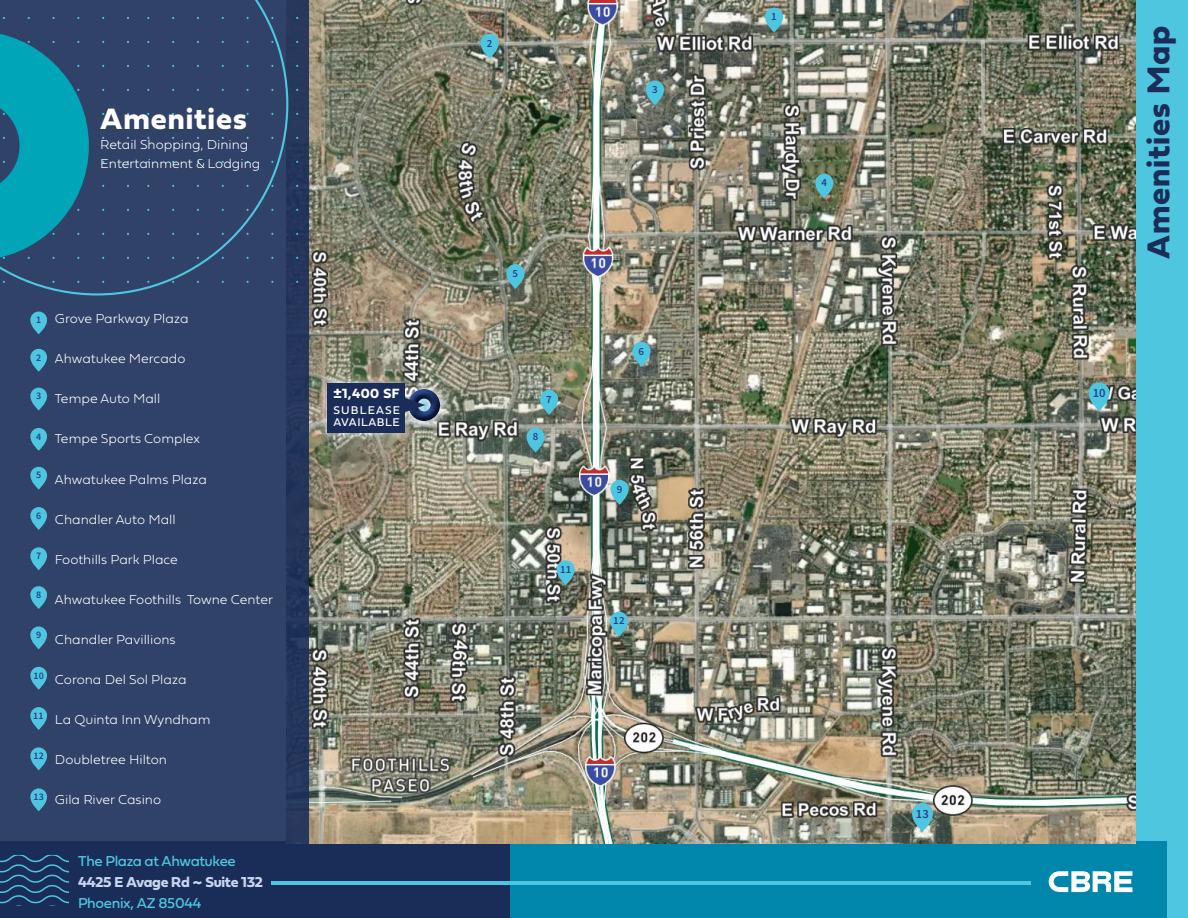
<style>
.page{position:relative;width:1188px;height:918px;background:#fff}
.page>*{position:absolute;margin:0;border:0;box-sizing:border-box;transform-origin:0 0}
.t1{font:33px "Fieldwork Geo Bold";letter-spacing:.025em;color:#1a2d59}
.t2{font:30.75px "Fieldwork Geo Bold";letter-spacing:.03em;color:#fff}
.t3{font:15px "Fieldwork Geo Regular";letter-spacing:-.025em;color:#4fc6e0}
.t4{font:15px "Fieldwork Geo Bold";letter-spacing:-.02em;color:#c7d6ee}
.t5{font:13.95px "Fieldwork Geo Bold";color:#fff}
.t6{font:100 13.5px/19.5px "Fieldwork Geo";color:#fff}
.t7{font:12.6px "Source Sans Variable";color:#25408f}
.t8{font:11.7px/11.6px "Fieldwork Geo Regular";letter-spacing:.05em;color:#fff}
.t9{font:10.95px "Source Sans Variable";color:#25408f}
.t10{font:10.05px "Source Sans Variable";color:#25408f}
</style>
<div class="page">
<div style="left:1124px;top:0;width:64px;height:918px;background:#4fc6e0"></div>
<div style="left:0;top:842px;width:1188px;height:76px;background:#1a2d59"></div>
<div style="left:510px;top:842px;width:678px;height:76px;background:#0087ab"></div>
<hr style="left:272px;top:881px;width:759px;height:3px;background:#4fc6e0">
<svg style="left:1048px;top:871px;width:85px;height:22px"></svg>
<svg style="left:0;top:855px;width:69px;height:51px"></svg>
<img style="left:309px;top:0;width:826px;height:843px">
<svg style="left:0;top:0;width:309px;height:855px;background:#2f4067"></svg>
<svg style="left:765px;top:8px;width:18px;height:24px"></svg>
<svg style="left:481px;top:34px;width:18px;height:25px"></svg>
<svg style="left:646px;top:80px;width:18px;height:25px"></svg>
<svg style="left:815px;top:174px;width:18px;height:24px"></svg>
<svg style="left:506px;top:264px;width:19px;height:25px"></svg>
<svg style="left:632px;top:342px;width:19px;height:25px"></svg>
<svg style="left:540px;top:390px;width:18px;height:25px"></svg>
<svg style="left:610px;top:480px;width:19px;height:25px"></svg>
<svg style="left:527px;top:428px;width:18px;height:24px"></svg>
<svg style="left:1089px;top:383px;width:21px;height:28px"></svg>
<svg style="left:557px;top:560px;width:18px;height:25px"></svg>
<svg style="left:610px;top:612px;width:18px;height:24px"></svg>
<svg style="left:912px;top:803px;width:21px;height:29px"></svg>
<div style="left:398px;top:379px;width:52px;height:52px;background:#fff;opacity:.75"></div>
<div style="left:401px;top:382px;width:42px;height:34px;background:#25408f;opacity:.75"></div>
<div style="left:405px;top:393px;width:42px;height:31px;background:#1a2d59;opacity:.75"></div>
<div style="left:1168px;top:756px;width:20px;height:162px;background:#4fc6e0"></div>
<svg style="left:30px;top:312px;width:17px;height:22px"></svg>
<svg style="left:30px;top:349px;width:17px;height:23px"></svg>
<svg style="left:30px;top:388px;width:17px;height:22px"></svg>
<svg style="left:30px;top:428px;width:17px;height:23px"></svg>
<svg style="left:30px;top:467px;width:17px;height:22px"></svg>
<svg style="left:30px;top:507px;width:17px;height:23px"></svg>
<svg style="left:30px;top:547px;width:17px;height:23px"></svg>
<svg style="left:30px;top:586px;width:17px;height:23px"></svg>
<svg style="left:30px;top:627px;width:17px;height:22px"></svg>
<svg style="left:30px;top:667px;width:17px;height:23px"></svg>
<svg style="left:30px;top:707px;width:17px;height:23px"></svg>
<svg style="left:30px;top:747px;width:17px;height:23px"></svg>
<svg style="left:30px;top:788px;width:17px;height:23px"></svg>
<div style="left:0;top:0;width:288px;height:296px;background:#314269"></div>
<svg style="left:0;top:31px;width:89px;height:229px;background:#0f859e"></svg>
<div style="left:317px;top:373px;width:98px;height:70px;background:#fff;opacity:.75"></div>
<div style="left:327px;top:383px;width:78px;height:50px;background:#1a2d59"></div>
<svg style="left:405px;top:389px;width:35px;height:32px"></svg>
<h2 class="t2" style="left:100px;top:95px;width:148px">Amenities</h2>
<p class="t6" style="left:100px;top:134px;width:162px">Retail Shopping, Dining<br>Entertainment &amp; Lodging</p>
<p class="t6" style="left:55px;top:308px;width:135px">Grove Parkway Plaza</p>
<p class="t6" style="left:55px;top:348px;width:132px">Ahwatukee Mercado</p>
<p class="t6" style="left:55px;top:388px;width:107px">Tempe Auto Mall</p>
<p class="t6" style="left:55px;top:429px;width:146px">Tempe Sports Complex</p>
<p class="t6" style="left:55px;top:469px;width:153px">Ahwatukee Palms Plaza</p>
<p class="t6" style="left:55px;top:509px;width:122px">Chandler Auto Mall</p>
<p class="t6" style="left:55px;top:549px;width:125px">Foothills Park Place</p>
<p class="t6" style="left:55px;top:589px;width:220px">Ahwatukee Foothills Towne Center</p>
<p class="t6" style="left:55px;top:629px;width:122px">Chandler Pavillions</p>
<p class="t6" style="left:55px;top:669px;width:133px">Corona Del Sol Plaza</p>
<p class="t6" style="left:55px;top:709px;width:157px">La Quinta Inn Wyndham</p>
<p class="t6" style="left:55px;top:749px;width:114px">Doubletree Hilton</p>
<p class="t6" style="left:33px;top:789px;width:129px"><sup>13</sup> Gila River Casino</p>
<p class="t10" style="left:36px;top:314px;width:7px">1</p>
<p class="t10" style="left:36px;top:351px;width:7px">2</p>
<p class="t10" style="left:36px;top:390px;width:7px">3</p>
<p class="t10" style="left:36px;top:430px;width:7px">4</p>
<p class="t10" style="left:36px;top:469px;width:7px">5</p>
<p class="t10" style="left:36px;top:509px;width:7px">6</p>
<p class="t10" style="left:36px;top:550px;width:7px">7</p>
<p class="t10" style="left:36px;top:588px;width:7px">8</p>
<p class="t10" style="left:36px;top:629px;width:7px">9</p>
<p class="t10" style="left:34px;top:669px;width:12px">10</p>
<p class="t10" style="left:33px;top:709px;width:12px">11</p>
<p class="t10" style="left:33px;top:750px;width:12px">12</p>
<p class="t3" style="left:78px;top:849px;width:159px">The Plaza at Ahwatukee</p>
<p class="t4" style="left:78px;top:870px;width:186px">4425 E Avage Rd ~ Suite 132</p>
<p class="t3" style="left:78px;top:891px;width:125px">Phoenix, AZ 85044</p>
<p class="t5" style="left:333px;top:382px;width:68px">±1,400 SF</p>
<p class="t8" style="left:333px;top:404px;width:68px">SUBLEASE<br>AVAILABLE</p>
<p class="t9" style="left:487px;top:36px;width:7px">2</p>
<p class="t9" style="left:652px;top:83px;width:7px">3</p>
<p class="t9" style="left:513px;top:267px;width:7px">5</p>
<p class="t9" style="left:546px;top:392px;width:7px">7</p>
<p class="t9" style="left:533px;top:430px;width:7px">8</p>
<p class="t9" style="left:560px;top:563px;width:13px">11</p>
<p class="t9" style="left:639px;top:344px;width:7px">6</p>
<p class="t9" style="left:617px;top:482px;width:7px">9</p>
<p class="t9" style="left:613px;top:614px;width:13px">12</p>
<p class="t9" style="left:771px;top:10px;width:7px">1</p>
<p class="t9" style="left:821px;top:176px;width:7px">4</p>
<p class="t7" style="left:916px;top:806px;width:15px">13</p>
<h1 class="t1" style="left:1132px;top:259px;width:234px;rotate:-90deg">Amenities Map</h1>
<p class="t7" style="left:1093px;top:385px;width:14px">10</p>
</div>
